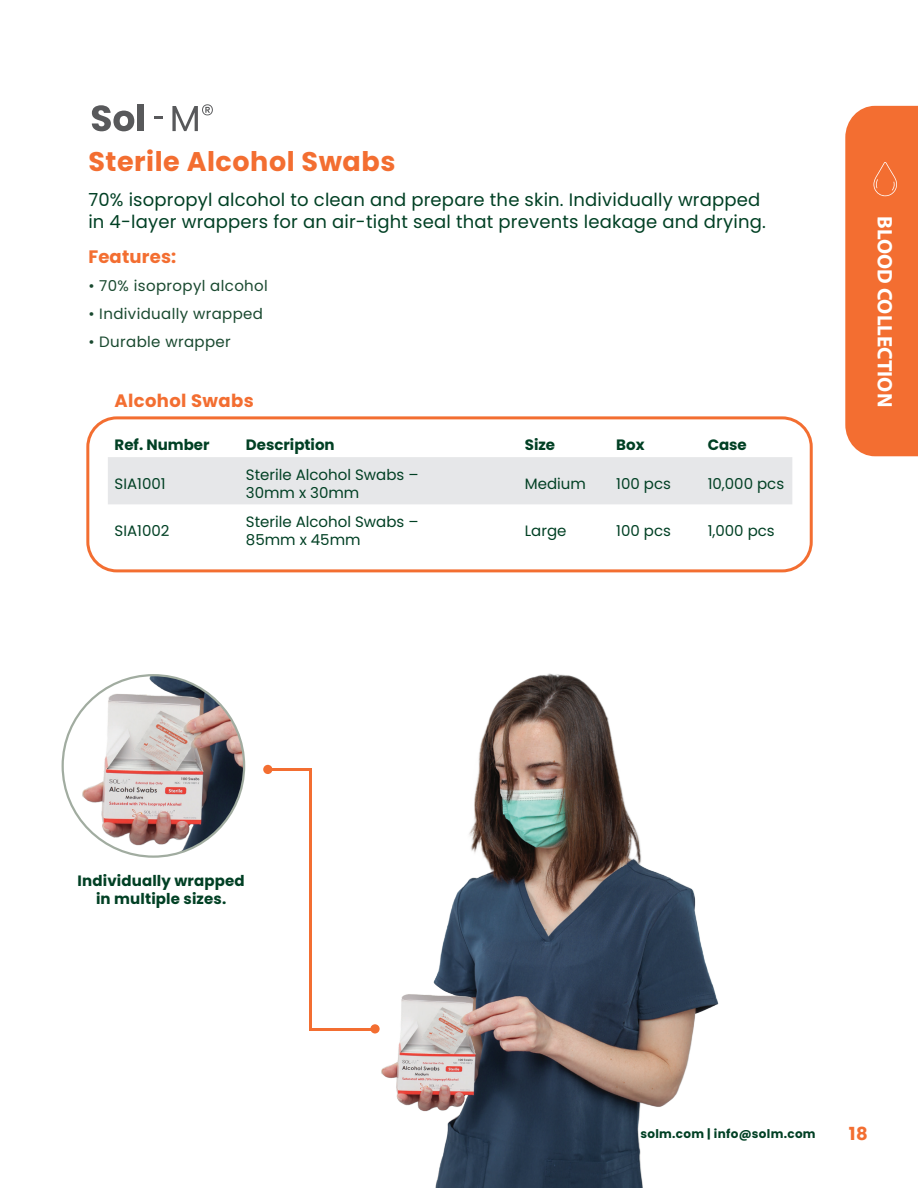
<style>
.page{position:relative;width:918px;height:1188px;background:#fff}
.page>*{position:absolute;margin:0;border:0;box-sizing:border-box;transform-origin:0 0}
.Product_Name{font:700 27px "Poppins";letter-spacing:.02em;color:#f36e31}
.t1{font:700 21px "Myriad Pro";color:#fff}
.Summary{font:18px/21.6px "Poppins";letter-spacing:.01em;color:#014024}
.Product_Name_above_Chart{font:700 18px "Poppins";letter-spacing:.02em;color:#f36e31}
.Features{font:700 18px "Poppins";letter-spacing:.01em;color:#f36e31}
.Chart_SKUS{font:15px/18px "Poppins";color:#014024}
.Features-2{font:15px "Poppins";letter-spacing:.025em;color:#19492f}
.Descriptive_Text{font:700 15px/18px "Poppins";letter-spacing:.01em;color:#014024;text-align:center}
.Chart_Heading{font:700 15px "Poppins";color:#014024}
.t2{font:700 12px "Poppins";letter-spacing:.025em;color:#014024}
</style>
<div class="page">
<div style="left:845px;top:106px;width:73px;height:350px;background:#f36e31"></div>
<img style="left:63px;top:675px;width:181px;height:182px;border-radius:91px">
<img style="left:372px;top:673px;width:347px;height:515px">
<div style="left:86px;top:416px;width:727px;height:156px;border:3px solid #f36e31;border-radius:29px"></div>
<div style="left:108px;top:457px;width:684px;height:47px;background:#e6e7e9"></div>
<svg style="left:92px;top:105px;width:42px;height:26px"></svg>
<div style="left:138px;top:104px;width:6px;height:27px;background:#58595b"></div>
<svg style="left:155px;top:116px;width:8px;height:3px"></svg>
<svg style="left:172px;top:104px;width:41px;height:27px"></svg>
<hr style="left:309px;top:768px;width:3px;height:263px;background:#f36e31">
<div style="left:263px;top:765px;width:9px;height:9px;background:#f36e31;border-radius:50%"></div>
<svg style="left:370px;top:1024px;width:10px;height:10px"></svg>
<hr style="left:270px;top:768px;width:42px;height:3px;background:#f36e31">
<hr style="left:310px;top:1028px;width:62px;height:3px;background:#f36e31">
<p class="Product_Name" style="left:88px;top:146px;width:309px">Sterile Alcohol Swabs</p>
<p class="Summary" style="left:88px;top:189px;width:679px">70% isopropyl alcohol to clean and prepare the skin. Individually wrapped in 4-layer wrappers for an air-tight seal that prevents leakage and drying.</p>
<p class="Features" style="left:88px;top:246px;width:89px">Features:</p>
<p class="Features-2" style="left:88px;top:277px;width:181px">• 70% isopropyl alcohol</p>
<p class="Features-2" style="left:88px;top:305px;width:176px">• Individually wrapped</p>
<p class="Features-2" style="left:88px;top:333px;width:144px">• Durable wrapper</p>
<p class="Product_Name_above_Chart" style="left:115px;top:391px;width:141px">Alcohol Swabs</p>
<p class="Chart_Heading" style="left:115px;top:436px;width:96px">Ref. Number</p>
<p class="Chart_Heading" style="left:246px;top:436px;width:90px">Description</p>
<p class="Chart_Heading" style="left:525px;top:436px;width:32px">Size</p>
<p class="Chart_Heading" style="left:616px;top:436px;width:30px">Box</p>
<p class="Chart_Heading" style="left:708px;top:436px;width:41px">Case</p>
<p class="Chart_SKUS" style="left:115px;top:474px;width:53px">SIA1001</p>
<p class="Chart_SKUS" style="left:246px;top:465px;width:174px">Sterile Alcohol Swabs –<br>30mm x 30mm</p>
<p class="Chart_SKUS" style="left:525px;top:474px;width:63px">Medium</p>
<p class="Chart_SKUS" style="left:616px;top:474px;width:56px">100 pcs</p>
<p class="Chart_SKUS" style="left:708px;top:474px;width:78px">10,000 pcs</p>
<p class="Chart_SKUS" style="left:115px;top:522px;width:56px">SIA1002</p>
<p class="Chart_SKUS" style="left:246px;top:513px;width:174px">Sterile Alcohol Swabs –<br>85mm x 45mm</p>
<p class="Chart_SKUS" style="left:525px;top:522px;width:43px">Large</p>
<p class="Chart_SKUS" style="left:616px;top:522px;width:56px">100 pcs</p>
<p class="Chart_SKUS" style="left:708px;top:522px;width:69px">1,000 pcs</p>
<p class="t1" style="left:899px;top:216px;width:193px;rotate:90deg">BLOOD COLLECTION</p>
<p class="Descriptive_Text" style="left:78px;top:872px;width:169px">Individually wrapped in multiple sizes.</p>
<p class="t2" style="left:640px;top:1127px;width:177px">solm.com | info@solm.com</p>
<p class="Product_Name_above_Chart" style="left:849px;top:1123px;width:20px">18</p>
</div>
